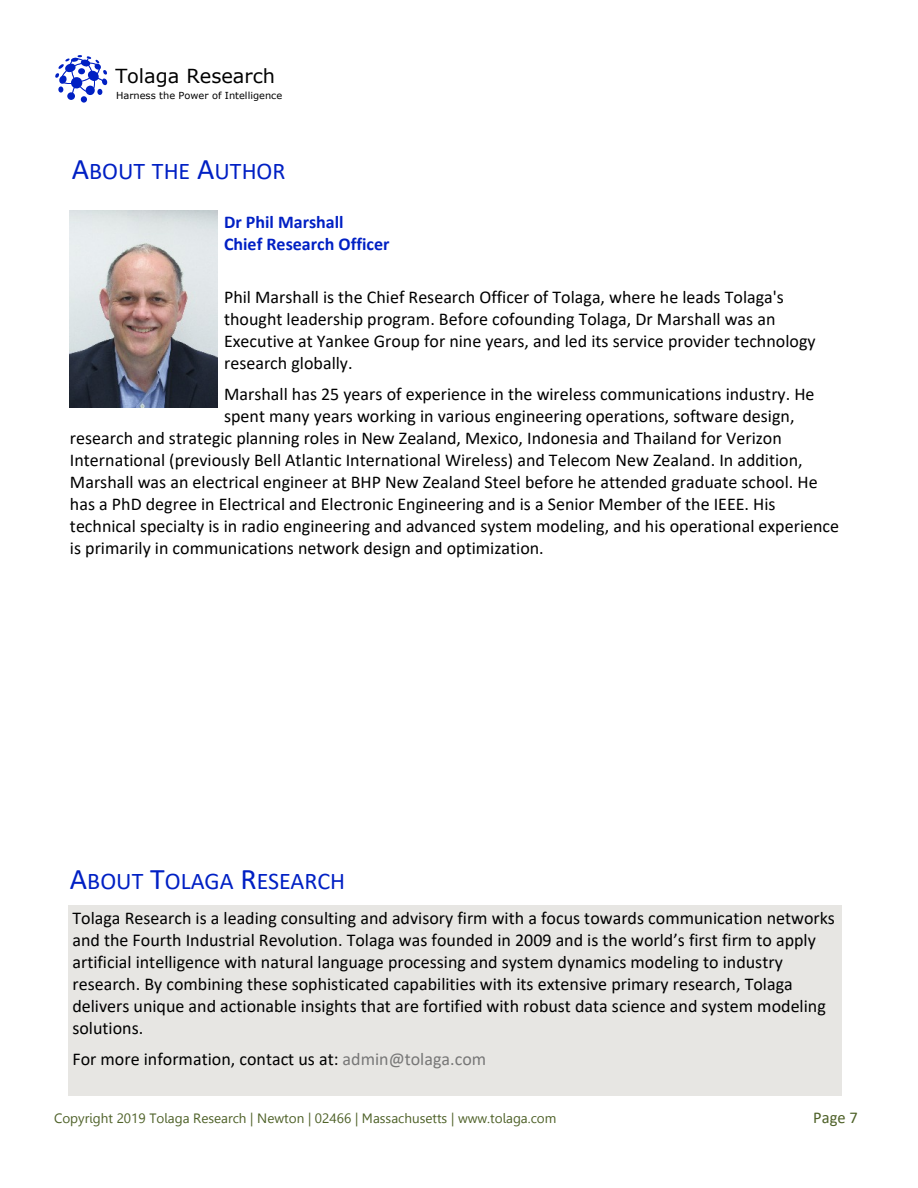
<style>
.page{position:relative;width:918px;height:1188px;background:#fff}
.page>*{position:absolute;margin:0;border:0;box-sizing:border-box;transform-origin:0 0}
.t1{font:24px "Calibri";color:#0020c4}
.t2{font:19.35px "Verdana";color:#000}
.t3{font:18px/22px "Calibri";color:#000}
.t4{font:700 18px/22px "Calibri";color:#0020c4}
.t5{font:16.5px "Calibri";color:#4e6128}
.t6{font:13.5px "Leelawadee";color:#4e6128}
.t7{font:9.6px "Verdana";color:#000}
.s1{font-size:30px}
.s2{color:#777}
</style>
<div class="page">
<div style="left:81px;top:96px;width:6px;height:7px;background:#0020c3;border-radius:50%"></div>
<div style="left:67px;top:92px;width:8px;height:8px;background:#0020c3;border-radius:50%"></div>
<svg style="left:55px;top:55px;width:53px;height:40px"></svg>
<img style="left:70px;top:211px;width:147px;height:196px">
<div style="left:68px;top:906px;width:774px;height:190px;background:#e7e6e3"></div>
<p class="t2" style="left:115px;top:69px;width:161px">Tolaga Research</p>
<p class="t7" style="left:116px;top:92px;width:168px">Harness the Power of Intelligence</p>
<h1 class="t1" style="left:72px;top:161px;width:215px"><span class="s1">A</span>BOUT THE <span class="s1">A</span>UTHOR</h1>
<p class="t4" style="left:224px;top:212px;width:167px">Dr Phil Marshall<br>Chief Research Officer</p>
<p class="t3" style="left:224px;top:287px;width:593px">Phil Marshall is the Chief Research Officer of Tolaga, where he leads Tolaga's thought leadership program. Before cofounding Tolaga, Dr Marshall was an Executive at Yankee Group for nine years, and led its service provider technology research globally.</p>
<p class="t3" style="left:224px;top:384px;width:592px">Marshall has 25 years of experience in the wireless communications industry. He</p>
<p class="t3" style="left:224px;top:406px;width:572px">spent many years working in various engineering operations, software design,</p>
<p class="t3" style="left:70px;top:428px;width:713px">research and strategic planning roles in New Zealand, Mexico, Indonesia and Thailand for Verizon</p>
<p class="t3" style="left:70px;top:450px;width:734px">International (previously Bell Atlantic International Wireless) and Telecom New Zealand. In addition,</p>
<p class="t3" style="left:70px;top:472px;width:749px">Marshall was an electrical engineer at BHP New Zealand Steel before he attended graduate school. He</p>
<p class="t3" style="left:70px;top:494px;width:707px">has a PhD degree in Electrical and Electronic Engineering and is a Senior Member of the IEEE. His</p>
<p class="t3" style="left:70px;top:516px;width:771px">technical specialty is in radio engineering and advanced system modeling, and his operational experience</p>
<p class="t3" style="left:70px;top:538px;width:475px">is primarily in communications network design and optimization.</p>
<h1 class="t1" style="left:70px;top:871px;width:277px"><span class="s1">A</span>BOUT <span class="s1">T</span>OLAGA <span class="s1">R</span>ESEARCH</h1>
<p class="t3" style="left:72px;top:908px;width:764px">Tolaga Research is a leading consulting and advisory firm with a focus towards communication networks and the Fourth Industrial Revolution. Tolaga was founded in 2009 and is the world’s first firm to apply artificial intelligence with natural language processing and system dynamics modeling to industry research. By combining these sophisticated capabilities with its extensive primary research, Tolaga delivers unique and actionable insights that are fortified with robust data science and system modeling solutions.</p>
<p class="t3" style="left:72px;top:1049px;width:415px">For more information, contact us at: <span class="s2">admin@tolaga.com</span></p>
<p class="t6" style="left:54px;top:1110px;width:504px">Copyright 2019 Tolaga Research | Newton | 02466 | Massachusetts | www.tolaga.com</p>
<p class="t5" style="left:813px;top:1111px;width:46px">Page 7</p>
</div>
